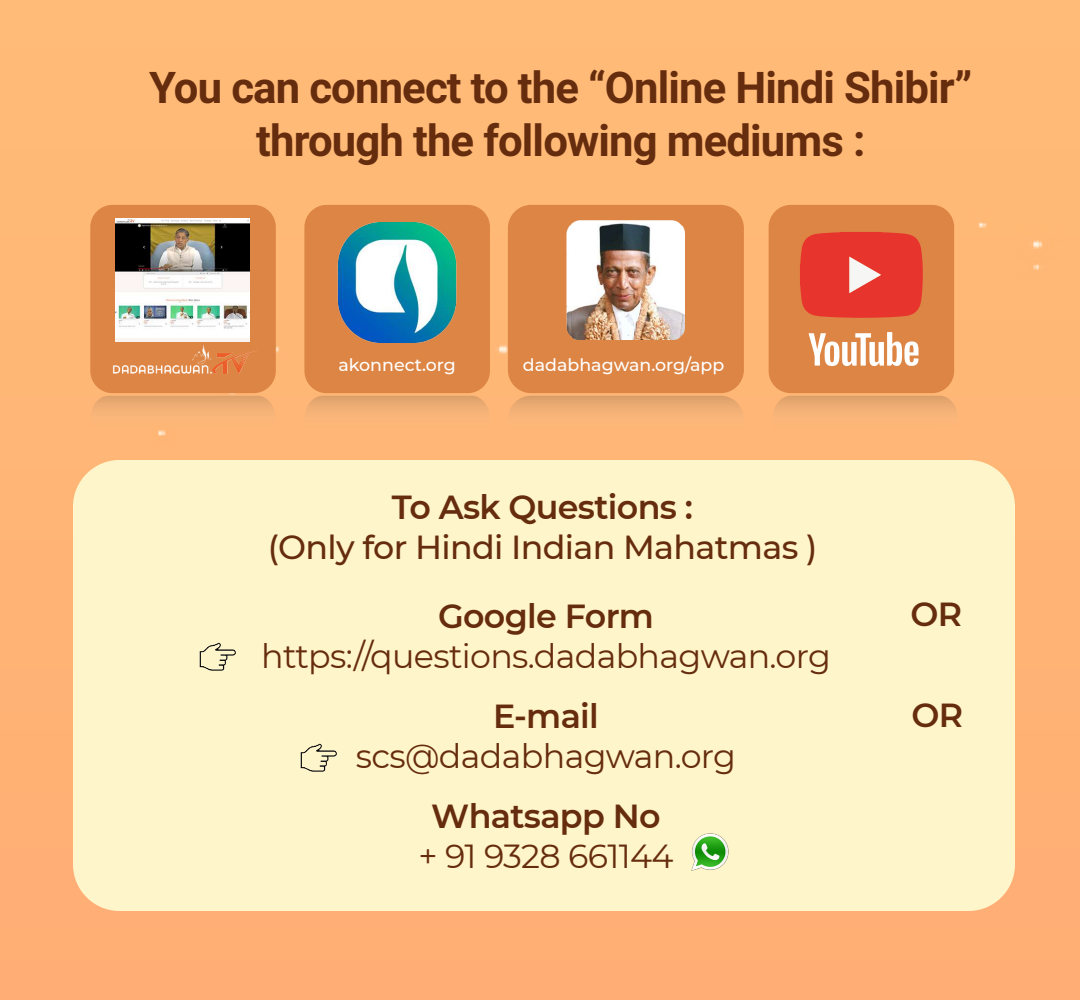
<style>
.page{position:relative;width:1080px;height:1000px;background:#fff}
.page>*{position:absolute;margin:0;border:0;box-sizing:border-box;transform-origin:0 0}
.t1{font:700 43.7px/52.4px "Roboto";letter-spacing:-.02em;color:#662c0e;text-align:center}
.t2{font:33.3px "Montserrat";letter-spacing:-.02em;color:#662c0e}
.t3{font:600 33.3px "Montserrat";letter-spacing:-.02em;color:#662c0e}
.t4{font:500 33.3px "Montserrat";letter-spacing:-.02em;color:#662c0e}
.t5{font:500 17.4px "Montserrat";color:#fff}
</style>
<div class="page">
<img style="left:0;top:0;width:1080px;height:1000px">
<div style="left:73px;top:460px;width:942px;height:451px;background:#fff5ca;border-radius:46px"></div>
<div style="left:508px;top:205px;width:236px;height:188px;background:#dd8544;border-radius:23px"></div>
<svg style="left:508px;top:396px;width:236px;height:35px;background:#f3af74"></svg>
<svg style="left:304px;top:396px;width:186px;height:35px;background:#f4b075"></svg>
<svg style="left:772px;top:396px;width:186px;height:35px;background:#f3b075"></svg>
<svg style="left:90px;top:396px;width:186px;height:35px;background:#f4b075"></svg>
<div style="left:304px;top:205px;width:186px;height:188px;background:#dd8544;border-radius:22px"></div>
<img style="left:337px;top:223px;width:120px;height:120px">
<img style="left:567px;top:221px;width:118px;height:118px">
<div style="left:769px;top:205px;width:185px;height:188px;background:#dd8544;border-radius:22px"></div>
<svg style="left:809px;top:332px;width:110px;height:34px"></svg>
<svg style="left:800px;top:232px;width:123px;height:86px;background:#e7443a"></svg>
<div style="left:90px;top:205px;width:186px;height:188px;background:#dd8544;border-radius:22px"></div>
<img style="left:115px;top:219px;width:134px;height:123px">
<img style="left:112px;top:345px;width:145px;height:29px">
<img style="left:691px;top:833px;width:38px;height:38px">
<img style="left:199px;top:642px;width:37px;height:29px">
<img style="left:300px;top:743px;width:37px;height:29px">
<h1 class="t1" style="left:149px;top:60px;width:824px">You can connect to the “Online Hindi Shibir” through the following mediums :</h1>
<p class="t5" style="left:338px;top:353px;width:119px">akonnect.org</p>
<p class="t5" style="left:523px;top:352px;width:203px">dadabhagwan.org/app</p>
<p class="t3" style="left:392px;top:483px;width:303px">To Ask Questions :</p>
<p class="t4" style="left:268px;top:524px;width:551px">(Only for Hindi Indian Mahatmas )</p>
<p class="t3" style="left:438px;top:592px;width:217px">Google Form</p>
<p class="t2" style="left:261px;top:633px;width:571px">https://questions.dadabhagwan.org</p>
<p class="t3" style="left:493px;top:692px;width:107px">E-mail</p>
<p class="t2" style="left:356px;top:733px;width:382px">scs@dadabhagwan.org</p>
<p class="t3" style="left:431px;top:792px;width:231px">Whatsapp No</p>
<p class="t2" style="left:419px;top:833px;width:256px">+ 91 9328 661144</p>
<p class="t3" style="left:910px;top:590px;width:53px">OR</p>
<p class="t3" style="left:911px;top:691px;width:53px">OR</p>
</div>
